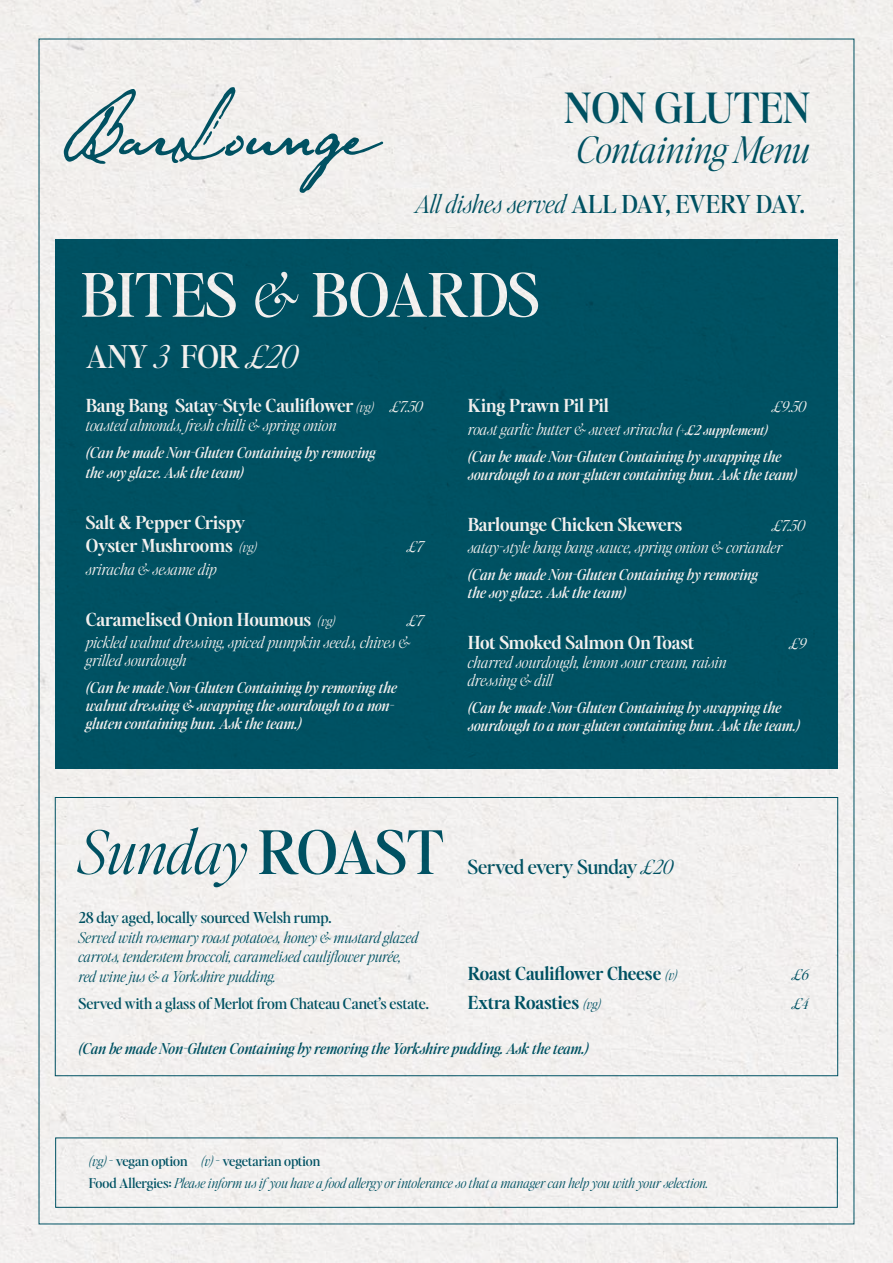
<style>
.page{position:relative;width:893px;height:1263px;background:#fff}
.page>*{position:absolute;margin:0;border:0;box-sizing:border-box;transform-origin:0 0}
.t1{font:500 60px "Editor's Note";color:#fff}
.t2{font:italic 300 60px "Editor's Note";letter-spacing:-.005em;color:#00576a}
.t3{font:500 41.85px "Editor's Note";color:#00576a}
.t4{font:italic 300 36.6px "Editor's Note";color:#00576a}
.t5{font:500 31.5px "Editor's Note";letter-spacing:-.005em;color:#fff}
.t6{font:500 24.75px "Editor's Note";letter-spacing:-.04em;color:#00576a}
.t7{font:500 19.5px "Editor's Note";letter-spacing:-.01em;color:#00576a}
.t8{font:600 18px/23.4px "Editor's Note";letter-spacing:-.01em;color:#fff}
.t9{font:600 18px "Editor's Note";letter-spacing:-.005em;color:#00576a}
.t10{font:italic 300 15.75px/18px "Editor's Note";color:#fff}
.t11{font:italic 500 15px/18px "Editor's Note";color:#fff}
.t12{font:italic 300 15px/19.5px "Editor's Note";letter-spacing:-.005em;color:#00576a}
.t13{font:500 15px "Editor's Note";letter-spacing:-.01em;color:#00576a}
.t14{font:italic 500 15px "Editor's Note";color:#00576a}
.t15{font:italic 300 15px "Editor's Note";color:#fff}
.t16{font:italic 300 13.5px/22.5px "Editor's Note";color:#00576a}
.s1{font-weight:300;font-style:italic}
.s2{font-weight:300;font-style:italic;font-size:13.5px}
.s3{font-weight:300;font-style:italic;font-size:15px}
.s4{font-weight:500;font-size:13.5px}
.s5{font-weight:500;font-style:normal}
</style>
<div class="page">
<img style="left:0;top:0;width:893px;height:1263px">
<h2 class="t3" style="left:564px;top:78px;width:247px">NON GLUTEN</h2>
<h3 class="t4" style="left:576px;top:123px;width:235px">Containing Menu</h3>
<h3 class="t6" style="left:415px;top:186px;width:392px"><span class="s1">All dishes served</span> ALL DAY, EVERY DAY.</h3>
<h1 class="t1" style="left:81px;top:252px;width:461px">BITES <span class="s1">&amp;</span> BOARDS</h1>
<h3 class="t5" style="left:86px;top:334px;width:213px">ANY <span class="s1">3</span> FOR <span class="s1">£20</span></h3>
<p class="t8" style="left:86px;top:393px;width:339px">Bang Bang Satay-Style Cauliflower <span class="s2">(vg)</span> <span class="s3">£7.50</span></p>
<p class="t10" style="left:86px;top:416px;width:252px">toasted almonds, fresh chilli &amp; spring onion</p>
<p class="t11" style="left:86px;top:442px;width:292px;line-height:19.8px">(Can be made Non-Gluten Containing by removing the soy glaze. Ask the team)</p>
<p class="t8" style="left:86px;top:510px;width:173px">Salt &amp; Pepper Crispy<br>Oyster Mushrooms <span class="s2">(vg)</span></p>
<p class="t15" style="left:407px;top:536px;width:18px">£7</p>
<p class="t10" style="left:86px;top:559px;width:132px">sriracha &amp; sesame dip</p>
<p class="t8" style="left:86px;top:607px;width:251px">Caramelised Onion Houmous <span class="s2">(vg)</span></p>
<p class="t15" style="left:407px;top:609px;width:18px">£7</p>
<p class="t10" style="left:86px;top:633px;width:326px">pickled walnut dressing, spiced pumpkin seeds, chives &amp; grilled sourdough</p>
<p class="t11" style="left:86px;top:678px;width:313px">(Can be made Non-Gluten Containing by removing the walnut dressing &amp; swapping the sourdough to a non&shy;gluten containing bun. Ask the team.)</p>
<p class="t8" style="left:468px;top:393px;width:143px">King Prawn Pil Pil</p>
<p class="t15" style="left:772px;top:396px;width:35px">£9.50</p>
<p class="t10" style="left:468px;top:419px;width:302px">roast garlic butter &amp; sweet sriracha <span class="s4">(+£2 supplement)</span></p>
<p class="t11" style="left:468px;top:447px;width:331px">(Can be made Non-Gluten Containing by swapping the sourdough to a non-gluten containing bun. Ask the team)</p>
<p class="t8" style="left:468px;top:512px;width:216px">Barlounge Chicken Skewers</p>
<p class="t15" style="left:772px;top:514px;width:34px">£7.50</p>
<p class="t10" style="left:468px;top:538px;width:316px">satay-style bang bang sauce, spring onion &amp; coriander</p>
<p class="t11" style="left:468px;top:565px;width:292px">(Can be made Non-Gluten Containing by removing the soy glaze. Ask the team)</p>
<p class="t8" style="left:468px;top:630px;width:228px">Hot Smoked Salmon On Toast</p>
<p class="t15" style="left:789px;top:633px;width:18px">£9</p>
<p class="t10" style="left:468px;top:653px;width:260px">charred sourdough, lemon sour cream, raisin dressing &amp; dill</p>
<p class="t11" style="left:468px;top:698px;width:334px">(Can be made Non-Gluten Containing by swapping the sourdough to a non-gluten containing bun. Ask the team.)</p>
<h1 class="t2" style="left:78px;top:809px;width:366px">Sunday <span class="s5">ROAST</span></h1>
<p class="t13" style="left:78px;top:907px;width:255px">28 day aged, locally sourced Welsh rump.</p>
<p class="t12" style="left:78px;top:927px;width:341px">Served with rosemary roast potatoes, honey &amp; mustard glazed carrots, tenderstem broccoli, caramelised cauliflower purée, red wine jus &amp; a Yorkshire pudding.</p>
<p class="t13" style="left:78px;top:992px;width:352px">Served with a glass of Merlot from Chateau Canet’s estate.</p>
<h3 class="t7" style="left:468px;top:853px;width:207px">Served every Sunday <span class="s1">£20</span></h3>
<p class="t9" style="left:468px;top:961px;width:211px">Roast Cauliflower Cheese <span class="s2">(v)</span></p>
<p class="t12" style="left:792px;top:964px;width:18px">£6</p>
<p class="t9" style="left:468px;top:989px;width:135px">Extra Roasties <span class="s2">(vg)</span></p>
<p class="t12" style="left:792px;top:993px;width:18px">£4</p>
<p class="t14" style="left:78px;top:1037px;width:512px">(Can be made Non-Gluten Containing by removing the Yorkshire pudding. Ask the team.)</p>
<p class="t16" style="left:89px;top:1149px;width:621px">(vg) <span class="s5">- vegan option</span> (v) <span class="s5">- vegetarian option<br>Food Allergies:</span> Please inform us if you have a food allergy or intolerance so that a manager can help you with your selection.</p>
</div>
